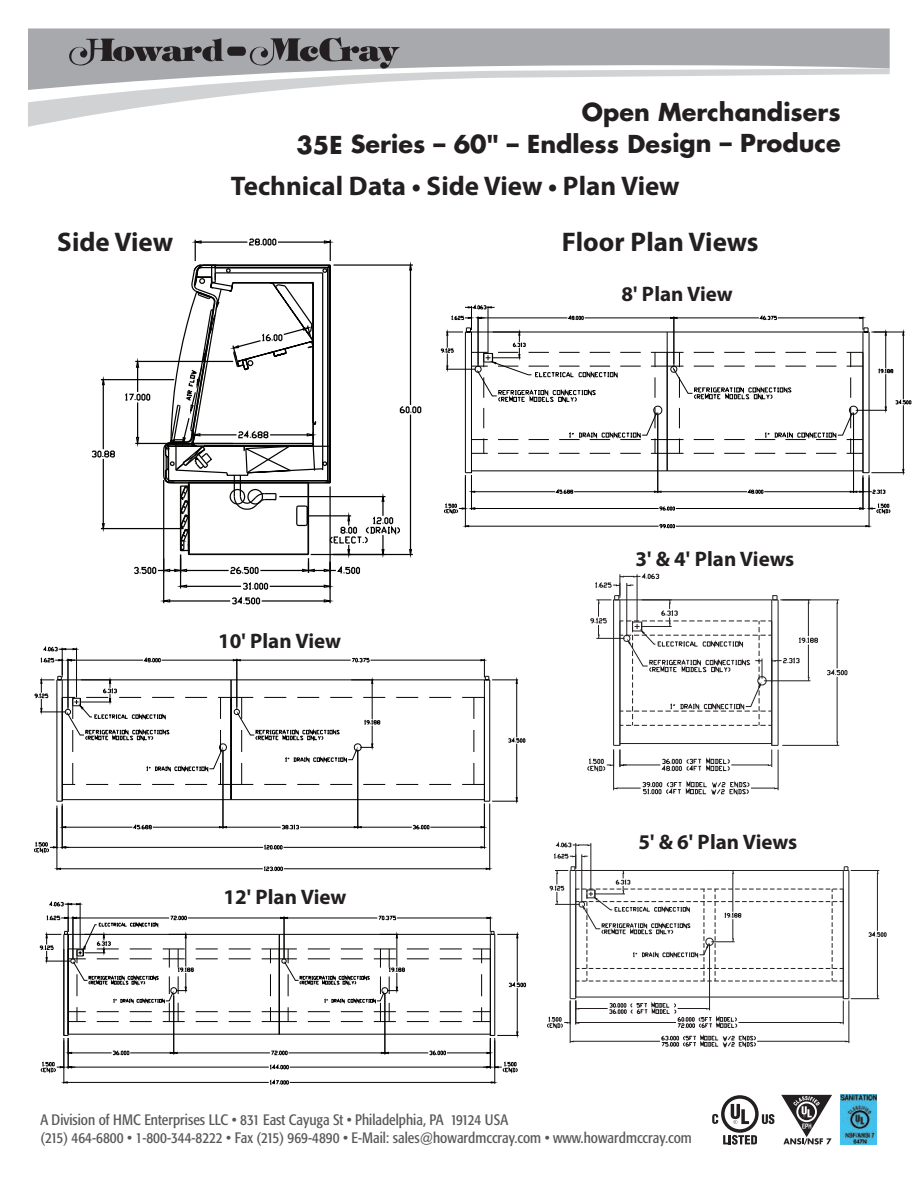
<style>
.page{position:relative;width:918px;height:1188px;background:#fff}
.page>*{position:absolute;margin:0;border:0;box-sizing:border-box;transform-origin:0 0}
.t1{font:700 27px "Myriad Pro";color:#231f20}
.t2{font:700 24px/32px "Futura";letter-spacing:-.005em;color:#231f20;text-align:right}
.t3{font:700 21px "Myriad Pro";color:#231f20}
.t4{font:condensed 15px/18px "Formata";color:#57585a}
</style>
<div class="page">
<img style="left:841px;top:1095px;width:35px;height:49px">
<svg style="left:781px;top:1095px;width:51px;height:50px"></svg>
<svg style="left:712px;top:1095px;width:62px;height:50px"></svg>
<svg style="left:28px;top:103px;width:142px;height:24px"></svg>
<svg style="left:28px;top:90px;width:252px;height:13px;fill:#d1d2d4"></svg>
<svg style="left:28px;top:28px;width:862px;height:62px;fill:#a8a9ad"></svg>
<svg style="left:69px;top:37px;width:331px;height:32px;background:#818083"></svg>
<svg style="left:91px;top:239px;width:331px;height:366px"></svg>
<hr style="left:613px;top:750px;width:1px;height:40px;background:#231f20">
<hr style="left:778px;top:750px;width:1px;height:40px;background:#231f20">
<svg style="left:613px;top:779px;width:166px;height:17px"></svg>
<hr style="left:782px;top:599px;width:57px;height:1px;background:#231f20">
<hr style="left:782px;top:745px;width:57px;height:1px;background:#231f20">
<hr style="left:837px;top:603px;width:1px;height:65px;background:#231f20">
<hr style="left:837px;top:677px;width:1px;height:65px;background:#231f20">
<svg style="left:836px;top:599px;width:3px;height:5px"></svg>
<svg style="left:836px;top:741px;width:3px;height:5px"></svg>
<svg style="left:827px;top:668px;width:21px;height:8px"></svg>
<svg style="left:587px;top:573px;width:231px;height:200px"></svg>
<svg style="left:547px;top:842px;width:340px;height:206px"></svg>
<hr style="left:676px;top:508px;width:184px;height:1px;background:#040503">
<hr style="left:475px;top:508px;width:184px;height:1px;background:#040503">
<svg style="left:659px;top:506px;width:16px;height:5px"></svg>
<hr style="left:869px;top:475px;width:1px;height:52px;background:#040503">
<hr style="left:465px;top:475px;width:1px;height:52px;background:#040503">
<hr style="left:676px;top:526px;width:190px;height:1px;background:#040503">
<hr style="left:469px;top:526px;width:190px;height:1px;background:#040503">
<svg style="left:865px;top:525px;width:7px;height:3px"></svg>
<svg style="left:462px;top:525px;width:7px;height:3px"></svg>
<svg style="left:659px;top:524px;width:16px;height:5px"></svg>
<hr style="left:471px;top:477px;width:1px;height:33px;background:#040503">
<svg style="left:444px;top:502px;width:32px;height:13px"></svg>
<hr style="left:863px;top:477px;width:1px;height:33px;background:#040503">
<svg style="left:859px;top:502px;width:32px;height:13px"></svg>
<svg style="left:441px;top:305px;width:471px;height:189px"></svg>
<hr style="left:57px;top:680px;width:1px;height:121px;background:#040503">
<hr style="left:62px;top:680px;width:1px;height:121px;background:#040503">
<hr style="left:62px;top:799px;width:169px;height:1px;background:#040503">
<hr style="left:231px;top:679px;width:253px;height:1px;background:#040503">
<hr style="left:231px;top:799px;width:253px;height:1px;background:#040503">
<svg style="left:429px;top:784px;width:22px;height:1px"></svg>
<svg style="left:396px;top:784px;width:22px;height:1px"></svg>
<svg style="left:429px;top:697px;width:22px;height:1px"></svg>
<svg style="left:396px;top:697px;width:22px;height:1px"></svg>
<hr style="left:231px;top:680px;width:1px;height:120px;background:#040503">
<hr style="left:516px;top:683px;width:1px;height:54px;background:#040503">
<hr style="left:484px;top:680px;width:1px;height:121px;background:#040503">
<hr style="left:489px;top:680px;width:1px;height:121px;background:#040503">
<hr style="left:361px;top:827px;width:51px;height:1px;background:#040503">
<hr style="left:430px;top:827px;width:51px;height:1px;background:#040503">
<svg style="left:412px;top:825px;width:18px;height:5px"></svg>
<hr style="left:357px;top:750px;width:1px;height:79px;background:#040503">
<hr style="left:226px;top:827px;width:55px;height:1px;background:#040503">
<hr style="left:300px;top:827px;width:54px;height:1px;background:#040503">
<svg style="left:353px;top:826px;width:9px;height:3px"></svg>
<svg style="left:282px;top:824px;width:17px;height:6px"></svg>
<hr style="left:223px;top:750px;width:1px;height:79px;background:#040503">
<hr style="left:153px;top:827px;width:66px;height:1px;background:#040503">
<hr style="left:66px;top:827px;width:66px;height:1px;background:#040503">
<svg style="left:218px;top:826px;width:10px;height:3px"></svg>
<svg style="left:57px;top:801px;width:10px;height:28px"></svg>
<svg style="left:132px;top:824px;width:20px;height:6px"></svg>
<hr style="left:484px;top:804px;width:1px;height:45px;background:#040503">
<hr style="left:62px;top:806px;width:1px;height:43px;background:#040503">
<hr style="left:284px;top:847px;width:197px;height:1px;background:#040503">
<hr style="left:66px;top:847px;width:197px;height:1px;background:#040503">
<svg style="left:480px;top:846px;width:7px;height:3px"></svg>
<svg style="left:34px;top:841px;width:35px;height:14px"></svg>
<svg style="left:263px;top:844px;width:20px;height:6px"></svg>
<hr style="left:57px;top:808px;width:1px;height:62px;background:#040503">
<hr style="left:489px;top:804px;width:1px;height:66px;background:#040503">
<hr style="left:61px;top:868px;width:202px;height:1px;background:#040503">
<hr style="left:284px;top:868px;width:202px;height:1px;background:#040503">
<svg style="left:54px;top:867px;width:7px;height:3px"></svg>
<svg style="left:485px;top:867px;width:8px;height:3px"></svg>
<svg style="left:264px;top:866px;width:19px;height:6px"></svg>
<hr style="left:371px;top:660px;width:110px;height:1px;background:#040503">
<svg style="left:480px;top:659px;width:38px;height:25px"></svg>
<svg style="left:462px;top:697px;width:64px;height:132px"></svg>
<svg style="left:34px;top:646px;width:351px;height:139px"></svg>
<svg style="left:40px;top:901px;width:486px;height:184px"></svg>
<h2 class="t2" style="left:296px;top:98px;width:546px">Open Merchandisers<br>35E Series – 60" – Endless Design – Produce</h2>
<h1 class="t1" style="left:231px;top:176px;width:450px">Technical Data • Side View • Plan View</h1>
<h1 class="t1" style="left:57px;top:232px;width:118px">Side View</h1>
<h1 class="t1" style="left:562px;top:232px;width:198px">Floor Plan Views</h1>
<h3 class="t3" style="left:622px;top:286px;width:113px">8' Plan View</h3>
<h3 class="t3" style="left:218px;top:633px;width:124px">10' Plan View</h3>
<h3 class="t3" style="left:223px;top:889px;width:124px">12' Plan View</h3>
<h3 class="t3" style="left:636px;top:551px;width:160px">3' &amp; 4' Plan Views</h3>
<h3 class="t3" style="left:639px;top:834px;width:160px">5' &amp; 6' Plan Views</h3>
<p class="t4" style="left:40px;top:1112px;width:653px">A Division of HMC Enterprises LLC • 831 East Cayuga St • Philadelphia, PA 19124 USA<br>(215) 464-6800 • 1-800-344-8222 • Fax (215) 969-4890 • E-Mail: sales@howardmccray.com • www.howardmccray.com</p>
</div>
